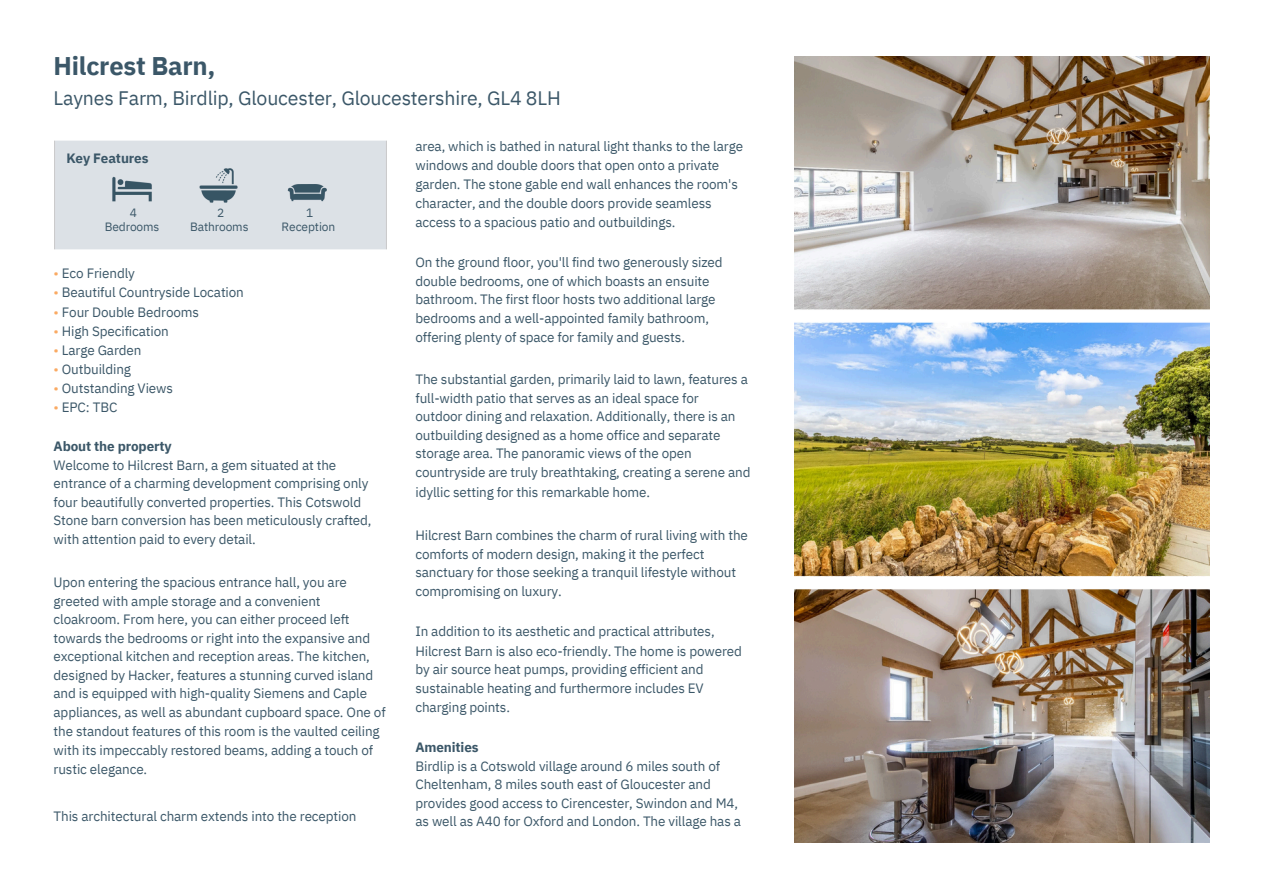
<style>
.page{position:relative;width:1263px;height:894px;background:#fff}
.page>*{position:absolute;margin:0;border:0;box-sizing:border-box;transform-origin:0 0}
.t1{font:700 25.5px "IBM Plex Sans";letter-spacing:-.01em;color:#3b5768}
.t2{font:19.5px "IBM Plex Sans";letter-spacing:-.01em;color:#3b5768}
.t3{font:13.5px/18.8px "IBM Plex Sans";letter-spacing:-.01em;color:#3b5768}
.t4{font:700 13.5px "IBM Plex Sans";letter-spacing:-.01em;color:#3b5768}
.t5{font:12px/13.5px "IBM Plex Sans";letter-spacing:-.01em;color:#3b5768;text-align:center}
.s1{color:#faaa63}
.s2{font-weight:700}
</style>
<div class="page">
<img style="left:54px;top:140px;width:333px;height:110px">
<img style="left:794px;top:57px;width:415px;height:785px">
<h2 class="t1" style="left:54px;top:49px;width:163px">Hilcrest Barn,</h2>
<h2 class="t2" style="left:54px;top:85px;width:509px">Laynes Farm, Birdlip, Gloucester, Gloucestershire, GL4 8LH</h2>
<p class="t4" style="left:66px;top:149px;width:84px">Key Features</p>
<p class="t5" style="left:105px;top:206px;width:56px">4<br>Bedrooms</p>
<p class="t5" style="left:190px;top:206px;width:60px">2<br>Bathrooms</p>
<p class="t5" style="left:282px;top:206px;width:55px">1<br>Reception</p>
<p class="t3" style="left:54px;top:264px;width:83px"><span class="s1">•</span> Eco Friendly</p>
<p class="t3" style="left:54px;top:283px;width:192px"><span class="s1">•</span> Beautiful Countryside Location</p>
<p class="t3" style="left:54px;top:302px;width:147px"><span class="s1">•</span> Four Double Bedrooms</p>
<p class="t3" style="left:54px;top:321px;width:117px"><span class="s1">•</span> High Specification</p>
<p class="t3" style="left:54px;top:340px;width:89px"><span class="s1">•</span> Large Garden</p>
<p class="t3" style="left:54px;top:359px;width:79px"><span class="s1">•</span> Outbuilding</p>
<p class="t3" style="left:54px;top:378px;width:121px"><span class="s1">•</span> Outstanding Views</p>
<p class="t3" style="left:54px;top:397px;width:65px"><span class="s1">•</span> EPC: TBC</p>
<p class="t3" style="left:54px;top:436px;width:319px"><span class="s2">About the property<br></span>Welcome to Hilcrest Barn, a gem situated at the entrance of a charming development comprising only four beautifully converted properties. This Cotswold Stone barn conversion has been meticulously crafted,</p>
<h3 class="t3" style="left:54px;top:529px;width:204px">with attention paid to every detail.</h3>
<h3 class="t3" style="left:54px;top:572px;width:334px">Upon entering the spacious entrance hall, you are greeted with ample storage and a convenient cloakroom. From here, you can either proceed left towards the bedrooms or right into the expansive and exceptional kitchen and reception areas. The kitchen, designed by Hacker, features a stunning curved island and is equipped with high-quality Siemens and Caple appliances, as well as abundant cupboard space. One of</h3>
<h3 class="t3" style="left:54px;top:720px;width:328px;line-height:19.2px">the standout features of this room is the vaulted ceiling with its impeccably restored beams, adding a touch of rustic elegance.</h3>
<h3 class="t3" style="left:54px;top:806px;width:304px">This architectural charm extends into the reception</h3>
<h3 class="t3" style="left:415px;top:136px;width:329px;line-height:19.2px">area, which is bathed in natural light thanks to the large windows and double doors that open onto a private garden. The stone gable end wall enhances the room's character, and the double doors provide seamless access to a spacious patio and outbuildings.</h3>
<h3 class="t3" style="left:415px;top:252px;width:309px">On the ground floor, you'll find two generously sized double bedrooms, one of which boasts an ensuite bathroom. The first floor hosts two additional large bedrooms and a well-appointed family bathroom,</h3>
<h3 class="t3" style="left:415px;top:328px;width:271px">offering plenty of space for family and guests.</h3>
<h3 class="t3" style="left:415px;top:369px;width:337px">The substantial garden, primarily laid to lawn, features a full-width patio that serves as an ideal space for<br>outdoor dining and relaxation. Additionally, there is an outbuilding designed as a home office and separate storage area. The panoramic views of the open countryside are truly breathtaking, creating a serene and idyllic setting for this remarkable home.</h3>
<h3 class="t3" style="left:415px;top:525px;width:334px">Hilcrest Barn combines the charm of rural living with the comforts of modern design, making it the perfect sanctuary for those seeking a tranquil lifestyle without compromising on luxury.</h3>
<p class="t3" style="left:415px;top:621px;width:328px">In addition to its aesthetic and practical attributes, Hilcrest Barn is also eco-friendly. The home is powered by air source heat pumps, providing efficient and sustainable heating and furthermore includes EV charging points.</p>
<p class="t4" style="left:415px;top:737px;width:65px">Amenities</p>
<p class="t3" style="left:415px;top:756px;width:327px;line-height:18.3px">Birdlip is a Cotswold village around 6 miles south of Cheltenham, 8 miles south east of Gloucester and provides good access to Cirencester, Swindon and M4, as well as A40 for Oxford and London. The village has a</p>
</div>
